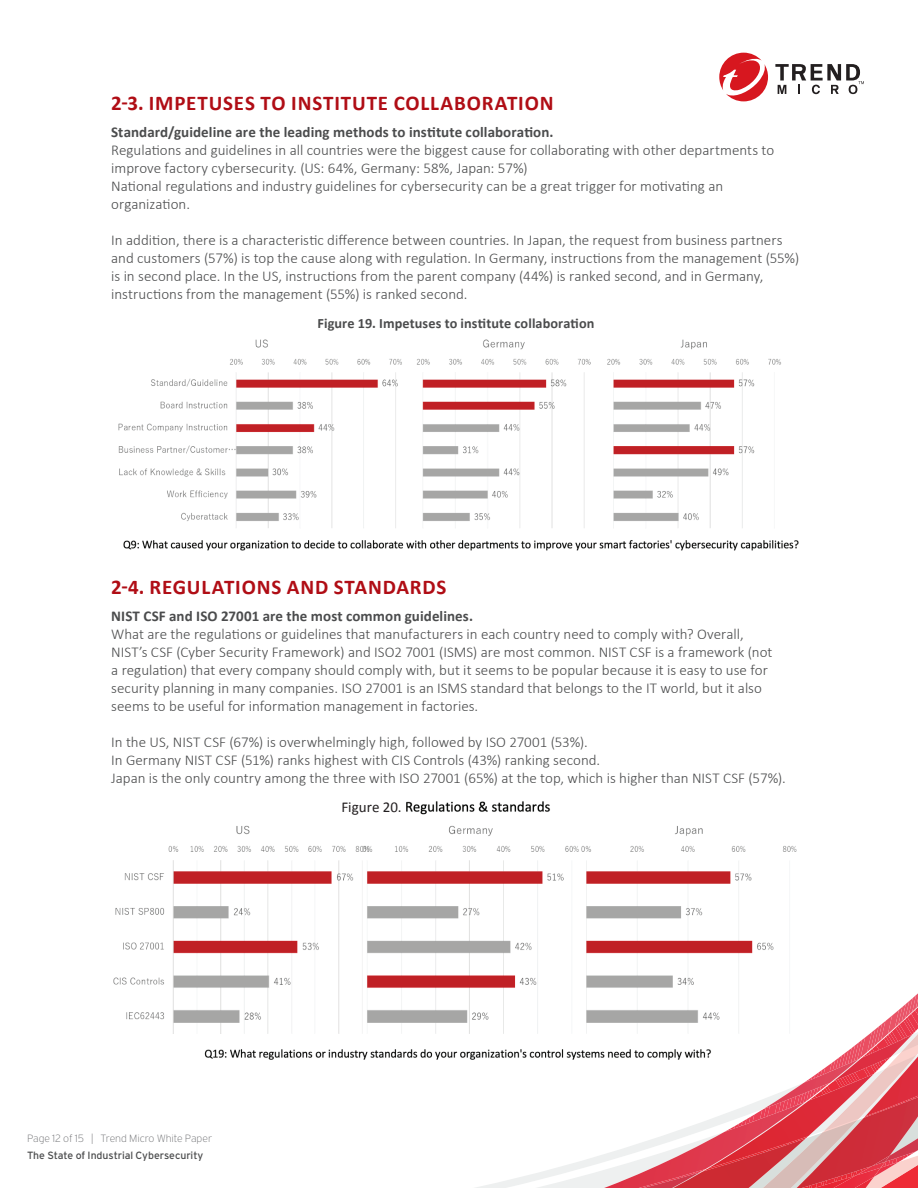
<style>
.page{position:relative;width:918px;height:1188px;background:#fff}
.page>*{position:absolute;margin:0;border:0;box-sizing:border-box;transform-origin:0 0}
.t1{font:700 21px "Calibri";letter-spacing:.04em;color:#b00d15}
.t2{font:300 15px/18px "Calibri";color:#4b4c4d}
.t3{font:700 15px "Calibri";letter-spacing:.005em;color:#4b4c4d}
.t4{font:15px "Calibri";color:#231f20}
.t5{font:700 14.25px "Calibri";letter-spacing:.01em;color:#4b4c4d}
.t6{font:10.5px "Interstate";letter-spacing:-.005em;color:#4b4c4d}
.t7{font:200 10.5px "Interstate";letter-spacing:-.01em;color:#6c6d70}
</style>
<div class="page">
<svg style="left:476px;top:993px;width:442px;height:195px"></svg>
<img style="left:874px;top:1162px;width:25px;height:15px">
<img style="left:809px;top:1168px;width:72px;height:20px">
<svg style="left:775px;top:64px;width:89px;height:30px"></svg>
<svg style="left:719px;top:53px;width:49px;height:48px"></svg>
<img style="left:118px;top:339px;width:681px;height:212px">
<img style="left:113px;top:801px;width:687px;height:263px">
<div style="left:338px;top:797px;width:64px;height:20px;background:#fff"></div>
<h1 class="t1" style="left:111px;top:90px;width:444px">2-3. IMPETUSES TO INSTITUTE COLLABORATION</h1>
<p class="t3" style="left:111px;top:122px;width:444px">Standard/guideline are the leading methods to institute collaboration.</p>
<p class="t2" style="left:111px;top:141px;width:665px">Regulations and guidelines in all countries were the biggest cause for collaborating with other departments to improve factory cybersecurity. (US: 64%, Germany: 58%, Japan: 57%)<br>National regulations and industry guidelines for cybersecurity can be a great trigger for motivating an organization.</p>
<p class="t2" style="left:111px;top:231px;width:689px">In addition, there is a characteristic difference between countries. In Japan, the request from business partners and customers (57%) is top the cause along with regulation. In Germany, instructions from the management (55%) is in second place. In the US, instructions from the parent company (44%) is ranked second, and in Germany, instructions from the management (55%) is ranked second.</p>
<p class="t5" style="left:317px;top:314px;width:279px">Figure 20. Impetuses to institute collaboration</p>
<p class="t5" style="left:358px;top:314px;width:16px">19</p>
<h1 class="t1" style="left:111px;top:574px;width:337px">2-4. REGULATIONS AND STANDARDS</h1>
<p class="t3" style="left:111px;top:606px;width:363px">NIST CSF and ISO 27001 are the most common guidelines.</p>
<p class="t2" style="left:111px;top:624px;width:663px">What are the regulations or guidelines that manufacturers in each country need to comply with? Overall, NIST’s CSF (Cyber Security Framework) and ISO2 7001 (ISMS) are most common. NIST CSF is a framework (not a regulation) that every company should comply with, but it seems to be popular because it is easy to use for security planning in many companies. ISO 27001 is an ISMS standard that belongs to the IT world, but it also seems to be useful for information management in factories.</p>
<p class="t2" style="left:111px;top:732px;width:676px">In the US, NIST CSF (67%) is overwhelmingly high, followed by ISO 27001 (53%).<br>In Germany NIST CSF (51%) ranks highest with CIS Controls (43%) ranking second.<br>Japan is the only country among the three with ISO 27001 (65%) at the top, which is higher than NIST CSF (57%).</p>
<p class="t7" style="left:27px;top:1132px;width:187px">Page 12 of 15 | Trend Micro White Paper</p>
<p class="t6" style="left:27px;top:1149px;width:178px">The State of Industrial Cybersecurity</p>
<p class="t4" style="left:341px;top:798px;width:62px">Figure 20.</p>
</div>
